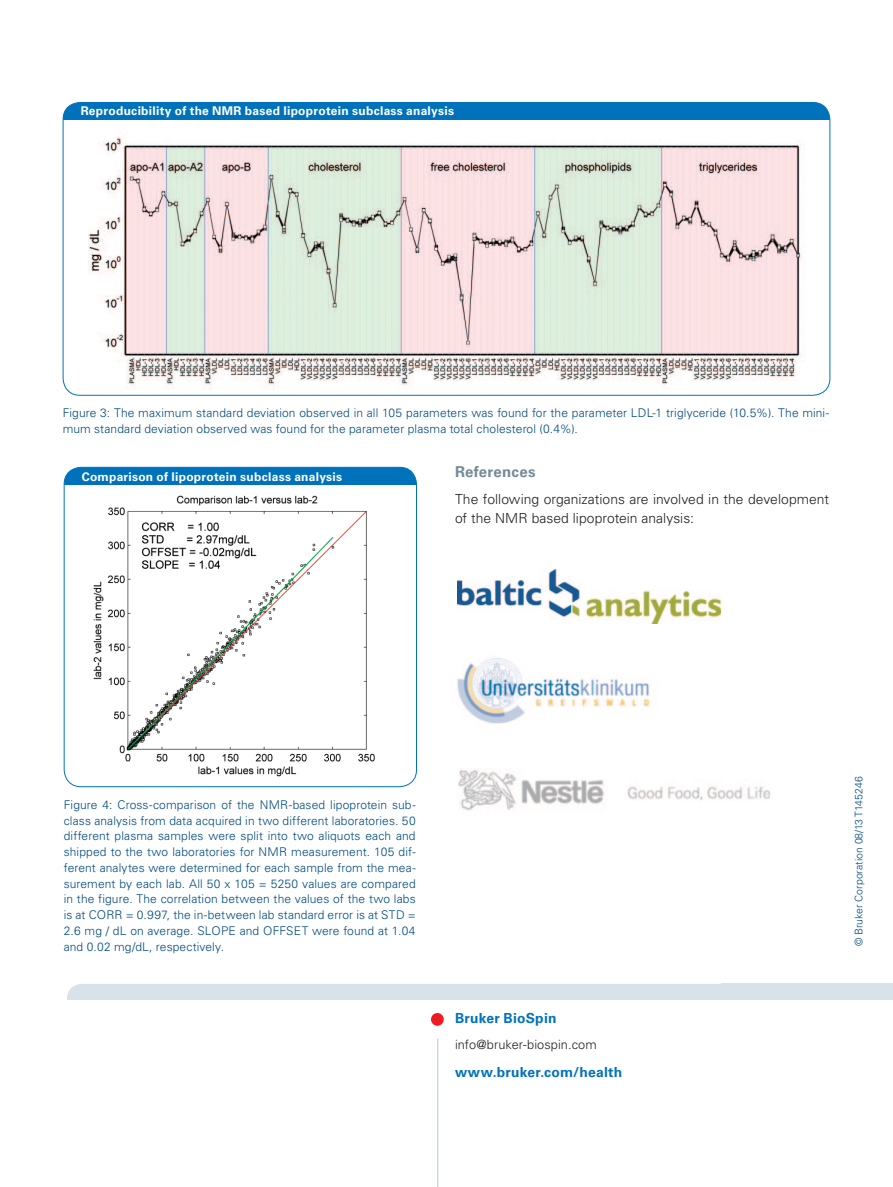
<style>
.page{position:relative;width:893px;height:1187px;background:#fff}
.page>*{position:absolute;margin:0;border:0;box-sizing:border-box;transform-origin:0 0}
.t1{font:700 15px "Univers LT Std";letter-spacing:.015em;color:#748b97}
.t2{font:300 13.8px/18.8px "Univers LT Std";color:#231f20}
.t3{font:700 13.8px "Univers LT Std";letter-spacing:.015em;color:#0072bc}
.t4{font:300 12.75px "Univers LT Std";letter-spacing:.005em;color:#231f20}
.t5{font:300 12px/15.8px "Univers LT Std";letter-spacing:.01em;color:#004b80;text-align:justify}
.t6{font:700 12px "Univers LT Std";letter-spacing:.025em;color:#fff}
.t7{font:300 10.5px "Univers LT Std";color:#004b80}
</style>
<div class="page">
<div style="left:63px;top:102px;width:767px;height:17px;background:#0072bc"></div>
<div style="left:64px;top:467px;width:352px;height:18px;background:#0072bc"></div>
<div style="left:64px;top:467px;width:353px;height:320px;border:1px solid #0072bc;border-radius:17px"></div>
<div style="left:67px;top:983px;width:756px;height:34px;background:#d9e2e8;border-radius:15px"></div>
<svg style="left:812px;top:983px;width:81px;height:17px"></svg>
<div style="left:64px;top:1000px;width:829px;height:18px;background:#fff"></div>
<div style="left:431px;top:1012px;width:13px;height:13px;background:#ed1c24;border-radius:50%"></div>
<hr style="left:437px;top:1038px;width:1px;height:148px;background:#bacad3">
<img style="left:88px;top:136px;width:718px;height:253px">
<img style="left:93px;top:495px;width:282px;height:282px">
<img style="left:457px;top:658px;width:193px;height:66px">
<img style="left:459px;top:769px;width:312px;height:42px">
<img style="left:457px;top:569px;width:263px;height:54px">
<p class="t6" style="left:81px;top:104px;width:375px">Reproducibility of the NMR based lipoprotein subclass analysis</p>
<p class="t5" style="left:63px;top:405px;width:768px">Figure 3: The maximum standard deviation observed in all 105 parameters was found for the parameter LDL-1 triglyceride (10.5%). The mini&shy;mum standard deviation observed was found for the parameter plasma total cholesterol (0.4%).</p>
<p class="t6" style="left:82px;top:469px;width:262px">Comparison of lipoprotein subclass analysis</p>
<p class="t1" style="left:455px;top:462px;width:82px">References</p>
<p class="t2" style="left:455px;top:490px;width:376px">The following organizations are involved in the development of the NMR based lipoprotein analysis:</p>
<p class="t5" style="left:64px;top:796px;width:353px">Figure 4: Cross-comparison of the NMR-based lipoprotein sub&shy;class analysis from data acquired in two different laboratories. 50 different plasma samples were split into two aliquots each and shipped to the two laboratories for NMR measurement. 105 dif&shy;ferent analytes were determined for each sample from the mea&shy;surement by each lab. All 50 x 105 = 5250 values are compared in the figure. The correlation between the values of the two labs is at CORR = 0.997, the in-between lab standard error is at STD = 2.6 mg / dL on average. SLOPE and OFFSET were found at 1.04 and 0.02 mg/dL, respectively.</p>
<p class="t3" style="left:455px;top:1010px;width:103px">Bruker BioSpin</p>
<p class="t4" style="left:455px;top:1037px;width:143px">info@bruker-biospin.com</p>
<p class="t3" style="left:455px;top:1063px;width:169px">www.bruker.com/health</p>
<p class="t7" style="left:852px;top:946px;width:171px;rotate:-90deg">© Bruker Corporation 08/13 T145246</p>
</div>
